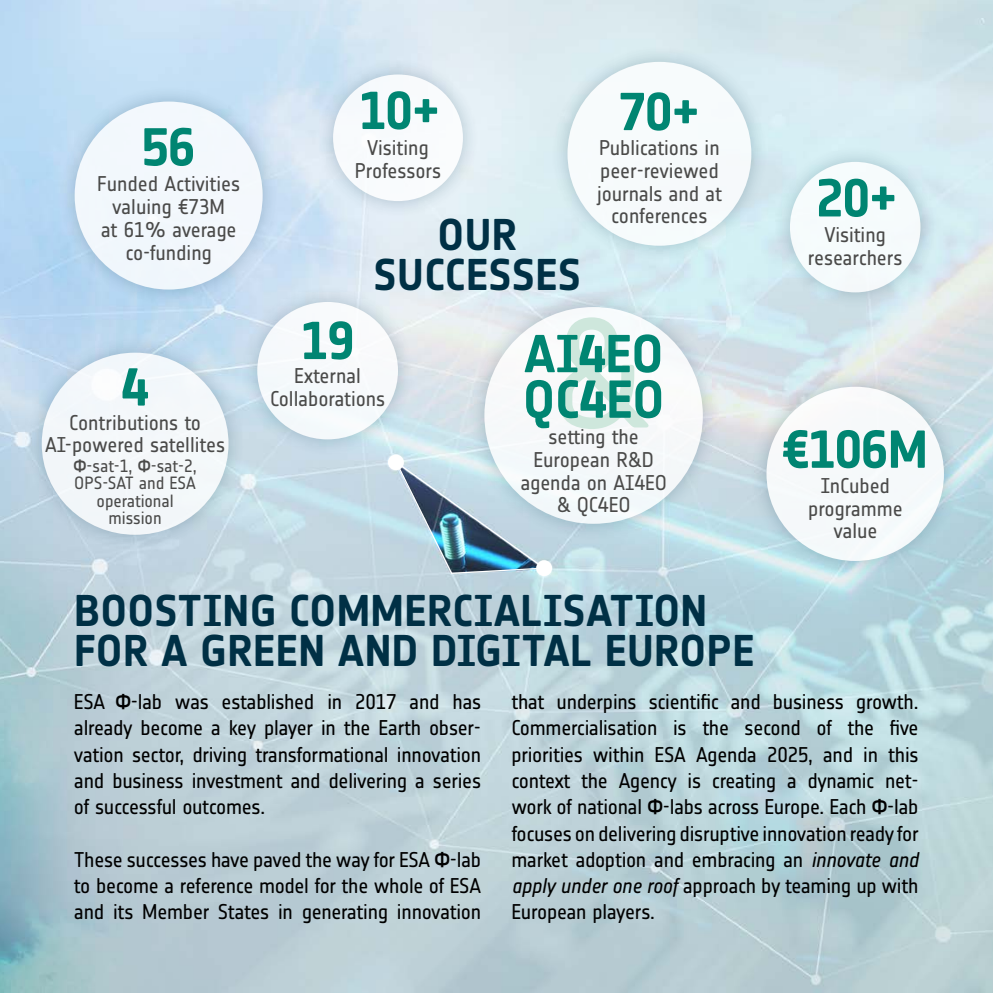
<style>
.page{position:relative;width:993px;height:993px;background:#fff}
.page>*{position:absolute;margin:0;border:0;box-sizing:border-box;transform-origin:0 0}
.t1{font:152.78px "Notes Esa";color:#cee7dc}
.t2{font:700 52.5px/45.5px "Notes Esa";color:#008572}
.t3{font:700 43.75px/40.2px "Notes Esa";letter-spacing:.01em;color:#003045}
.t4{font:21px/26.2px "Notes Esa";letter-spacing:-.015em;color:#000;text-align:justify}
.t5{font:21px/22.8px "Notes Esa";letter-spacing:-.005em;color:#4a4a49;text-align:center}
.t6{font:17.5px/17.5px "Notes Esa";letter-spacing:-.005em;color:#4a4a49;text-align:center}
.s1{font-family:"DIN Alternate";font-weight:700}
.s2{font-style:italic}
</style>
<div class="page">
<img style="left:0;top:0;width:992px;height:992px">
<div style="left:315px;top:56px;width:165px;height:163px;background:#003045;opacity:.3"></div>
<div style="left:333px;top:74px;width:130px;height:127px;background:#f8fbfd;border-radius:50%"></div>
<div style="left:771px;top:144px;width:166px;height:166px;background:#003045;opacity:.3"></div>
<div style="left:789px;top:162px;width:131px;height:130px;background:#f6fbfc;border-radius:50%"></div>
<div style="left:549px;top:44px;width:219px;height:219px;background:#003045;opacity:.3"></div>
<div style="left:567px;top:62px;width:184px;height:184px;background:#f7fbfc;border-radius:50%"></div>
<div style="left:748px;top:368px;width:213px;height:210px;background:#003045;opacity:.3"></div>
<div style="left:766px;top:386px;width:177px;height:174px;background:#f6f9fa;border-radius:50%"></div>
<div style="left:56px;top:83px;width:224px;height:224px;background:#003045;opacity:.3"></div>
<div style="left:75px;top:101px;width:187px;height:188px;background:#f2f8fc;border-radius:50%"></div>
<div style="left:466px;top:289px;width:254px;height:252px;background:#003045;opacity:.3"></div>
<div style="left:484px;top:307px;width:218px;height:216px;background:#f7f9fa;border-radius:50%"></div>
<div style="left:239px;top:283px;width:177px;height:174px;background:#003045;opacity:.3"></div>
<div style="left:257px;top:302px;width:141px;height:137px;background:#f7f9fc;border-radius:50%"></div>
<div style="left:23px;top:334px;width:224px;height:218px;background:#003045;opacity:.3"></div>
<div style="left:42px;top:352px;width:186px;height:182px;background:#f3f7fa;border-radius:50%"></div>
<div style="left:388px;top:454px;width:16px;height:16px;background:#fff;border-radius:50%"></div>
<div style="left:536px;top:560px;width:16px;height:16px;background:#fff;border-radius:50%"></div>
<img style="left:394px;top:460px;width:153px;height:114px">
<h2 class="t2" style="left:142px;top:125px;width:54px">56</h2>
<p class="t5" style="left:97px;top:173px;width:144px">Funded Activities valuing €73M<br>at 61% average co-funding</p>
<h2 class="t2" style="left:122px;top:364px;width:28px">4</h2>
<p class="t5" style="left:45px;top:411px;width:181px">Contributions to<br>AI-powered satellites</p>
<p class="t6" style="left:73px;top:457px;width:125px"><span class="s1">Φ</span>-sat-1, <span class="s1">Φ</span>-sat-2,<br>OPS-SAT and ESA operational mission</p>
<h2 class="t2" style="left:359px;top:88px;width:82px">10+</h2>
<h2 class="t2" style="left:619px;top:89px;width:82px">70+</h2>
<p class="t5" style="left:354px;top:136px;width:88px">Visiting<br>Professors</p>
<h3 class="t3" style="left:373px;top:214px;width:209px;text-align:center">OUR<br>SUCCESSES</h3>
<p class="t5" style="left:597px;top:137px;width:126px">Publications in peer-reviewed journals and at conferences</p>
<h2 class="t2" style="left:301px;top:318px;width:54px">19</h2>
<p class="t5" style="left:270px;top:364px;width:116px">External<br>Collaborations</p>
<h1 class="t1" style="left:548px;top:285px;width:101px">&amp;</h1>
<h2 class="t2" style="left:523px;top:331px;width:143px">AI4EO<br>QC4EO</h2>
<p class="t5" style="left:520px;top:425px;width:148px">setting the<br>European R&amp;D agenda on AI4EO &amp; QC4EO</p>
<h2 class="t2" style="left:816px;top:175px;width:82px">20+</h2>
<p class="t5" style="left:807px;top:224px;width:96px">Visiting researchers</p>
<h2 class="t2" style="left:782px;top:427px;width:147px">€106M</h2>
<p class="t5" style="left:807px;top:474px;width:96px">InCubed programme value</p>
<h3 class="t3" style="left:74px;top:590px;width:681px">BOOSTING COMMERCIALISATION<br>FOR A GREEN AND DIGITAL EUROPE</h3>
<p class="t4" style="left:74px;top:688px;width:408px">ESA <span class="s1">Φ</span>-lab was established in 2017 and has already become a key player in the Earth obser&shy;vation sector, driving transformational innovation and business investment and delivering a series of successful outcomes.</p>
<p class="t4" style="left:74px;top:846px;width:408px">These successes have paved the way for ESA <span class="s1">Φ</span>-lab to become a reference model for the whole of ESA and its Member States in generating innovation</p>
<p class="t4" style="left:511px;top:688px;width:408px">that underpins scientific and business growth.<br>Commercialisation is the second of the five priorities within ESA Agenda 2025, and in this context the Agency is creating a dynamic net&shy;work of national <span class="s1">Φ</span>-labs across Europe. Each <span class="s1">Φ</span>-lab focuses on delivering disruptive innovation ready for market adoption and embracing an <span class="s2">innovate and apply under one roof</span> approach by teaming up with European players.</p>
</div>
